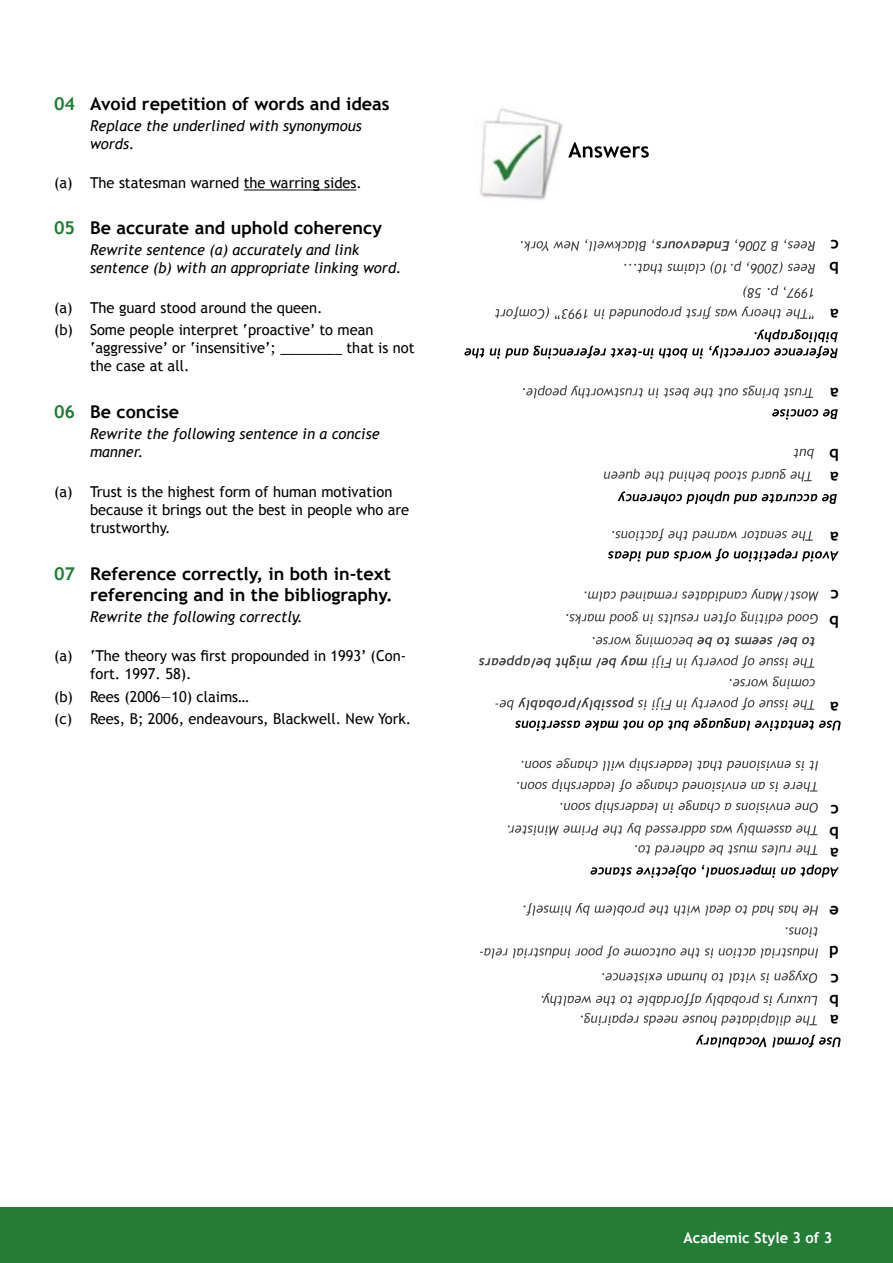
<style>
.page{position:relative;width:893px;height:1263px;background:#fff}
.page>*{position:absolute;margin:0;border:0;box-sizing:border-box;transform-origin:0 0}
.Subhead_1{font:700 17.7px/21px "Trebuchet MS";color:#000;text-align:right}
.Subhead_1-2{font:700 16.2px "Trebuchet MS";color:#000}
.Body_Text{font:15px/18px "Trebuchet MS";color:#000}
.Subhead_1-3{font:italic 15px/18px "Trebuchet MS";color:#000}
.bullet_pts{font:700 15px "Trebuchet MS";color:#fff}
.s1{color:#247c36}
</style>
<div class="page">
<div style="left:0;top:1207px;width:893px;height:56px;background:#247c36"></div>
<img style="left:479px;top:108px;width:84px;height:92px">
<svg style="left:568px;top:142px;width:81px;height:16px"></svg>
<hr style="left:244px;top:189px;width:112px;height:1px;background:#000">
<svg style="left:581px;top:1013px;width:236px;height:13px"></svg>
<svg style="left:542px;top:993px;width:275px;height:13px"></svg>
<svg style="left:602px;top:970px;width:215px;height:13px"></svg>
<svg style="left:480px;top:945px;width:338px;height:13px"></svg>
<svg style="left:786px;top:927px;width:31px;height:10px"></svg>
<svg style="left:523px;top:903px;width:295px;height:12px"></svg>
<svg style="left:635px;top:845px;width:182px;height:10px"></svg>
<svg style="left:508px;top:823px;width:309px;height:12px"></svg>
<svg style="left:560px;top:800px;width:258px;height:13px"></svg>
<svg style="left:517px;top:779px;width:300px;height:13px"></svg>
<svg style="left:522px;top:758px;width:296px;height:13px"></svg>
<svg style="left:495px;top:697px;width:319px;height:13px"></svg>
<svg style="left:730px;top:676px;width:85px;height:13px"></svg>
<svg style="left:479px;top:655px;width:335px;height:13px"></svg>
<svg style="left:593px;top:634px;width:221px;height:13px"></svg>
<svg style="left:612px;top:528px;width:201px;height:13px"></svg>
<svg style="left:604px;top:469px;width:208px;height:13px"></svg>
<svg style="left:794px;top:449px;width:20px;height:10px"></svg>
<svg style="left:523px;top:385px;width:290px;height:13px"></svg>
<svg style="left:495px;top:306px;width:318px;height:13px"></svg>
<svg style="left:743px;top:285px;width:70px;height:13px"></svg>
<svg style="left:624px;top:261px;width:191px;height:13px"></svg>
<svg style="left:521px;top:239px;width:294px;height:12px"></svg>
<svg style="left:696px;top:1035px;width:145px;height:12px"></svg>
<svg style="left:590px;top:865px;width:249px;height:13px"></svg>
<svg style="left:566px;top:611px;width:252px;height:13px"></svg>
<svg style="left:584px;top:589px;width:234px;height:12px"></svg>
<svg style="left:515px;top:718px;width:326px;height:13px"></svg>
<svg style="left:608px;top:548px;width:231px;height:14px"></svg>
<svg style="left:618px;top:491px;width:219px;height:13px"></svg>
<svg style="left:772px;top:409px;width:66px;height:11px"></svg>
<svg style="left:464px;top:329px;width:374px;height:30px"></svg>
<p class="Subhead_1" style="left:54px;top:93px;width:337px"><span class="s1">04</span> Avoid repetition of words and ideas</p>
<p class="Subhead_1-3" style="left:90px;top:117px;width:273px">Replace the underlined with synonymous words.</p>
<p class="Body_Text" style="left:54px;top:174px;width:309px">(a) The statesman warned the warring sides.</p>
<p class="Subhead_1" style="left:54px;top:218px;width:329px"><span class="s1">05</span> Be accurate and uphold coherency</p>
<p class="Subhead_1-3" style="left:90px;top:241px;width:313px">Rewrite sentence (a) accurately and link sentence (b) with an appropriate linking word.</p>
<p class="Body_Text" style="left:54px;top:298px;width:270px">(a) The guard stood around the queen.</p>
<p class="Body_Text" style="left:90px;top:321px;width:326px;text-indent:-36px">(b) Some people interpret ‘proactive’ to mean ‘aggressive’ or ‘insensitive’; ________ that is not the case at all.</p>
<p class="Subhead_1" style="left:54px;top:402px;width:127px"><span class="s1">06</span> Be concise</p>
<p class="Subhead_1-3" style="left:90px;top:425px;width:291px">Rewrite the following sentence in a concise manner.</p>
<p class="Body_Text" style="left:90px;top:483px;width:321px;text-indent:-36px">(a) Trust is the highest form of human motivation because it brings out the best in people who are trustworthy.</p>
<p class="Subhead_1" style="left:54px;top:563px;width:340px"><span class="s1">07</span> Reference correctly, in both in-text referencing and in the bibliography.</p>
<p class="Subhead_1-3" style="left:90px;top:608px;width:214px">Rewrite the following correctly.</p>
<p class="Body_Text" style="left:90px;top:647px;width:318px;text-indent:-36px">(a) ‘The theory was first propounded in 1993’ (Con&shy;fort. 1997. 58).</p>
<p class="Body_Text" style="left:54px;top:688px;width:197px">(b) Rees (2006—10) claims…</p>
<p class="Body_Text" style="left:54px;top:710px;width:359px">(c) Rees, B; 2006, endeavours, Blackwell. New York.</p>
<p class="Subhead_1-2" style="left:839px;top:256px;width:10px;rotate:-180deg">c</p>
<p class="Subhead_1-2" style="left:839px;top:278px;width:11px;rotate:-180deg">b</p>
<p class="Subhead_1-2" style="left:839px;top:325px;width:10px;rotate:-180deg">a</p>
<p class="Subhead_1-2" style="left:839px;top:404px;width:10px;rotate:-180deg">a</p>
<p class="Subhead_1-2" style="left:839px;top:465px;width:11px;rotate:-180deg">b</p>
<p class="Subhead_1-2" style="left:839px;top:487px;width:10px;rotate:-180deg">a</p>
<p class="Subhead_1-2" style="left:839px;top:548px;width:10px;rotate:-180deg">a</p>
<p class="Subhead_1-2" style="left:839px;top:606px;width:10px;rotate:-180deg">c</p>
<p class="Subhead_1-2" style="left:839px;top:632px;width:11px;rotate:-180deg">b</p>
<p class="Subhead_1-2" style="left:839px;top:718px;width:10px;rotate:-180deg">a</p>
<p class="Subhead_1-2" style="left:839px;top:820px;width:10px;rotate:-180deg">c</p>
<p class="Subhead_1-2" style="left:839px;top:842px;width:11px;rotate:-180deg">b</p>
<p class="Subhead_1-2" style="left:839px;top:864px;width:10px;rotate:-180deg">a</p>
<p class="Subhead_1-2" style="left:839px;top:922px;width:11px;rotate:-180deg">e</p>
<p class="Subhead_1-2" style="left:839px;top:962px;width:11px;rotate:-180deg">d</p>
<p class="Subhead_1-2" style="left:839px;top:990px;width:10px;rotate:-180deg">c</p>
<p class="Subhead_1-2" style="left:839px;top:1010px;width:11px;rotate:-180deg">b</p>
<p class="Subhead_1-2" style="left:839px;top:1031px;width:10px;rotate:-180deg">a</p>
<p class="bullet_pts" style="left:684px;top:1228px;width:150px">Academic Style 3 of 3</p>
</div>
